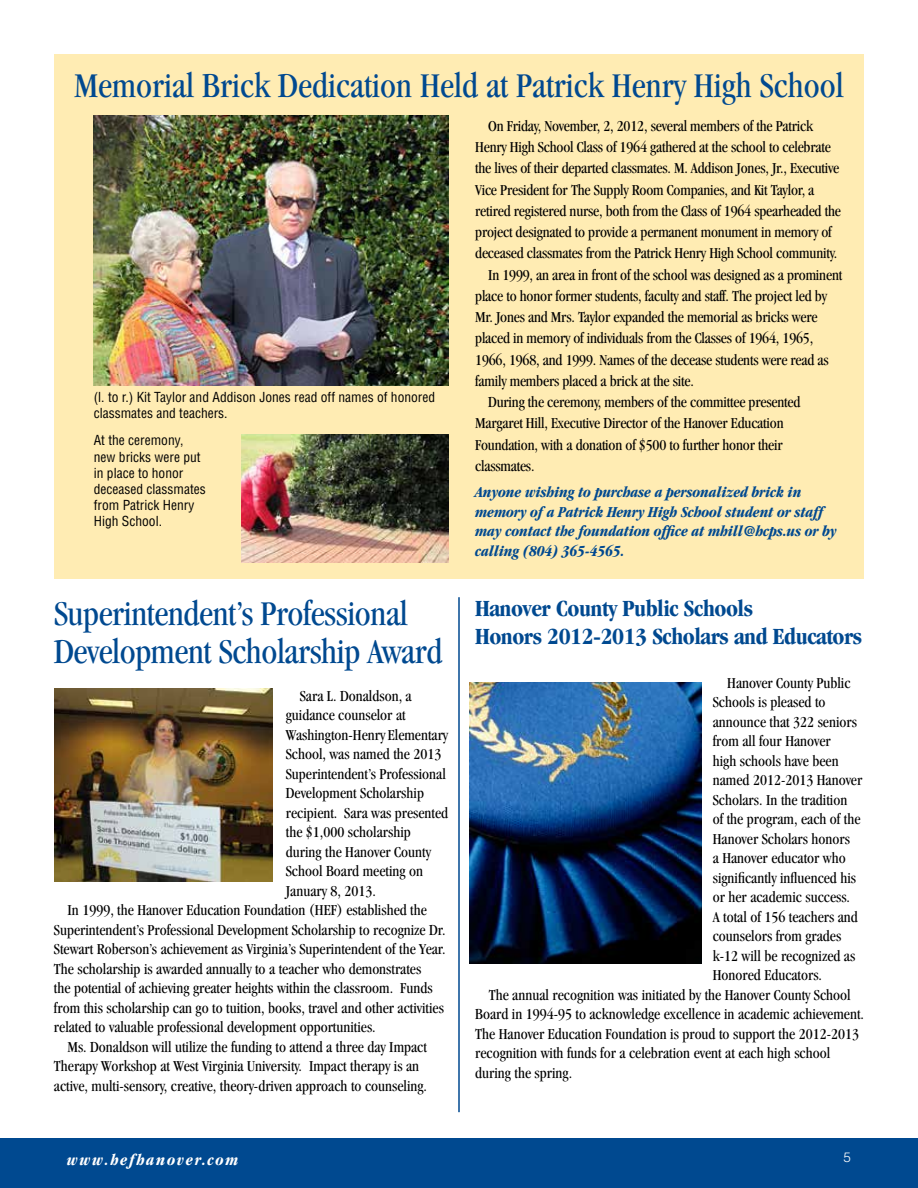
<style>
.page{position:relative;width:918px;height:1188px;background:#fff}
.page>*{position:absolute;margin:0;border:0;box-sizing:border-box;transform-origin:0 0}
.t1{font:condensed 36px/37.5px "Garamond";letter-spacing:-.01em;color:#004990}
.t2{font:700 condensed 24px/28.8px "Garamond";letter-spacing:-.02em;color:#004990}
.t3{font:italic 700 condensed 16.5px "Garamond";letter-spacing:.1em;color:#fff}
.t4{font:condensed 15.75px "Garamond";color:#000}
.t5{font:italic 700 condensed 15.75px/19.5px "Garamond";letter-spacing:-.01em;color:#004990}
.t6{font:condensed 13.5px/16.2px "Helvetica";color:#000}
.t7{font:300 13.5px "Helvetica";color:#fff}
</style>
<div class="page">
<div style="left:54px;top:54px;width:810px;height:525px;background:#ffecb3"></div>
<div style="left:0;top:1138px;width:918px;height:50px;background:#004990"></div>
<img style="left:241px;top:435px;width:207px;height:128px">
<img style="left:94px;top:115px;width:354px;height:270px">
<img style="left:54px;top:688px;width:219px;height:193px">
<hr style="left:458px;top:597px;width:2px;height:515px;background:#004990">
<img style="left:470px;top:682px;width:232px;height:281px">
<h1 class="t1" style="left:74px;top:67px;width:771px">Memorial Brick Dedication Held at Patrick Henry High School</h1>
<p class="t6" style="left:94px;top:389px;width:343px">(l. to r.) Kit Taylor and Addison Jones read off names of honored classmates and teachers.</p>
<p class="t6" style="left:94px;top:432px;width:114px">At the ceremony, new bricks were put in place to honor deceased classmates from Patrick Henry<br>High School.</p>
<p class="t4" style="left:488px;top:117px;width:326px">On Friday, November, 2, 2012, several members of the Patrick</p>
<p class="t4" style="left:475px;top:138px;width:357px">Henry High School Class of 1964 gathered at the school to celebrate</p>
<p class="t4" style="left:475px;top:160px;width:366px">the lives of their departed classmates. M. Addison Jones, Jr., Executive</p>
<p class="t4" style="left:475px;top:181px;width:341px">Vice President for The Supply Room Companies, and Kit Taylor, a</p>
<p class="t4" style="left:475px;top:202px;width:367px">retired registered nurse, both from the Class of 1964 spearheaded the</p>
<p class="t4" style="left:475px;top:223px;width:358px">project designated to provide a permanent monument in memory of</p>
<p class="t4" style="left:475px;top:245px;width:363px">deceased classmates from the Patrick Henry High School community.</p>
<p class="t4" style="left:488px;top:266px;width:356px">In 1999, an area in front of the school was designed as a prominent</p>
<p class="t4" style="left:475px;top:287px;width:353px">place to honor former students, faculty and staff. The project led by</p>
<p class="t4" style="left:475px;top:308px;width:344px">Mr. Jones and Mrs. Taylor expanded the memorial as bricks were</p>
<p class="t4" style="left:475px;top:330px;width:340px">placed in memory of individuals from the Classes of 1964, 1965,</p>
<p class="t4" style="left:475px;top:351px;width:355px">1966, 1968, and 1999. Names of the decease students were read as</p>
<p class="t4" style="left:475px;top:372px;width:220px">family members placed a brick at the site.</p>
<p class="t4" style="left:488px;top:393px;width:314px">During the ceremony, members of the committee presented</p>
<p class="t4" style="left:475px;top:414px;width:310px">Margaret Hill, Executive Director of the Hanover Education</p>
<p class="t4" style="left:475px;top:436px;width:309px">Foundation, with a donation of $500 to further honor their</p>
<p class="t4" style="left:475px;top:457px;width:61px">classmates.</p>
<p class="t5" style="left:475px;top:482px;width:363px">Anyone wishing to purchase a personalized brick in memory of a Patrick Henry High School student or staff may contact the foundation office at mhill@hcps.us or by calling (804) 365-4565.</p>
<h1 class="t1" style="left:54px;top:595px;width:390px">Superintendent’s Professional<br>Development Scholarship Award</h1>
<h2 class="t2" style="left:475px;top:593px;width:389px">Hanover County Public Schools<br>Honors 2012-2013 Scholars and Educators</h2>
<p class="t4" style="left:727px;top:674px;width:125px">Hanover County Public</p>
<p class="t4" style="left:713px;top:693px;width:114px">Schools is pleased to</p>
<p class="t4" style="left:713px;top:713px;width:146px">announce that 322 seniors</p>
<p class="t4" style="left:713px;top:732px;width:120px">from all four Hanover</p>
<p class="t4" style="left:713px;top:752px;width:127px">high schools have been</p>
<p class="t4" style="left:713px;top:771px;width:151px">named 2012-2013 Hanover</p>
<p class="t4" style="left:713px;top:791px;width:136px">Scholars. In the tradition</p>
<p class="t4" style="left:713px;top:810px;width:149px">of the program, each of the</p>
<p class="t4" style="left:713px;top:830px;width:139px">Hanover Scholars honors</p>
<p class="t4" style="left:713px;top:849px;width:134px">a Hanover educator who</p>
<p class="t4" style="left:713px;top:869px;width:145px">significantly influenced his</p>
<p class="t4" style="left:713px;top:888px;width:139px">or her academic success.</p>
<p class="t4" style="left:713px;top:908px;width:147px">A total of 156 teachers and</p>
<p class="t4" style="left:713px;top:927px;width:130px">counselors from grades</p>
<p class="t4" style="left:713px;top:947px;width:144px">k-12 will be recognized as</p>
<p class="t4" style="left:713px;top:966px;width:111px">Honored Educators.</p>
<p class="t4" style="left:489px;top:986px;width:364px">The annual recognition was initiated by the Hanover County School</p>
<p class="t4" style="left:475px;top:1005px;width:390px">Board in 1994-95 to acknowledge excellence in academic achievement.</p>
<p class="t4" style="left:475px;top:1025px;width:385px">The Hanover Education Foundation is proud to support the 2012-2013</p>
<p class="t4" style="left:475px;top:1044px;width:357px">recognition with funds for a celebration event at each high school</p>
<p class="t4" style="left:475px;top:1064px;width:99px">during the spring.</p>
<p class="t4" style="left:300px;top:687px;width:113px">Sara L. Donaldson, a</p>
<p class="t4" style="left:286px;top:706px;width:121px">guidance counselor at</p>
<p class="t4" style="left:286px;top:726px;width:164px">Washington-Henry Elementary</p>
<p class="t4" style="left:286px;top:745px;width:157px">School, was named the 2013</p>
<p class="t4" style="left:286px;top:765px;width:162px">Superintendent’s Professional</p>
<p class="t4" style="left:286px;top:784px;width:140px">Development Scholarship</p>
<p class="t4" style="left:286px;top:804px;width:164px">recipient. Sara was presented</p>
<p class="t4" style="left:286px;top:823px;width:127px">the $1,000 scholarship</p>
<p class="t4" style="left:286px;top:843px;width:147px">during the Hanover County</p>
<p class="t4" style="left:286px;top:862px;width:139px">School Board meeting on</p>
<p class="t4" style="left:286px;top:882px;width:92px">January 8, 2013.</p>
<p class="t4" style="left:67px;top:901px;width:361px">In 1999, the Hanover Education Foundation (HEF) established the</p>
<p class="t4" style="left:54px;top:921px;width:393px">Superintendent’s Professional Development Scholarship to recognize Dr.</p>
<p class="t4" style="left:54px;top:940px;width:393px">Stewart Roberson’s achievement as Virginia’s Superintendent of the Year.</p>
<p class="t4" style="left:54px;top:960px;width:369px">The scholarship is awarded annually to a teacher who demonstrates</p>
<p class="t4" style="left:54px;top:979px;width:380px">the potential of achieving greater heights within the classroom. Funds</p>
<p class="t4" style="left:54px;top:999px;width:391px">from this scholarship can go to tuition, books, travel and other activities</p>
<p class="t4" style="left:54px;top:1018px;width:323px">related to valuable professional development opportunities.</p>
<p class="t4" style="left:67px;top:1038px;width:361px">Ms. Donaldson will utilize the funding to attend a three day Impact</p>
<p class="t4" style="left:54px;top:1057px;width:367px">Therapy Workshop at West Virginia University. Impact therapy is an</p>
<p class="t4" style="left:54px;top:1077px;width:375px">active, multi-sensory, creative, theory-driven approach to counseling.</p>
<p class="t3" style="left:67px;top:1150px;width:173px">www.hefhanover.com</p>
<p class="t7" style="left:844px;top:1149px;width:9px">5</p>
</div>
